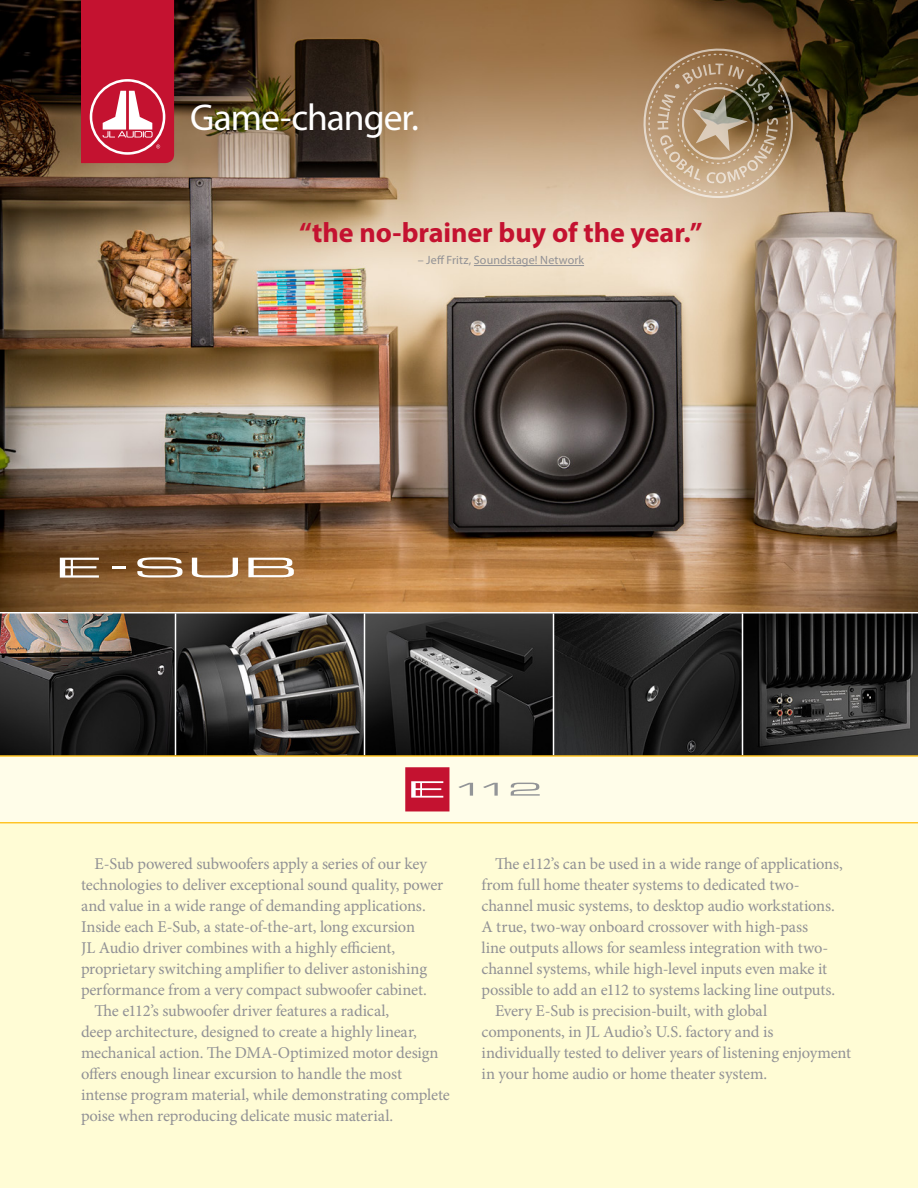
<style>
.page{position:relative;width:918px;height:1188px;background:#fff}
.page>*{position:absolute;margin:0;border:0;box-sizing:border-box;transform-origin:0 0}
.t1{font:37.5px "Myriad Pro";letter-spacing:-.025em;color:#fff}
.t2{font:700 28.05px "Myriad Pro";letter-spacing:-.005em;color:#c41230}
.body{font:16.5px/21px "Minion Pro";letter-spacing:-.01em;color:#919195}
.t3{font:12px "Myriad Pro";letter-spacing:.01em;color:#919195}
</style>
<div class="page">
<img style="left:0;top:0;width:918px;height:612px">
<svg style="left:0;top:614px;width:175px;height:141px;background:#383634"></svg>
<svg style="left:176px;top:614px;width:188px;height:141px;background:#45413d"></svg>
<svg style="left:365px;top:614px;width:188px;height:141px;background:#282828"></svg>
<svg style="left:554px;top:614px;width:188px;height:141px;background:#242424"></svg>
<svg style="left:743px;top:614px;width:175px;height:141px;background:#252525"></svg>
<div style="left:0;top:824px;width:918px;height:364px;background:#fffcd5"></div>
<div style="left:0;top:756px;width:918px;height:68px;background:#fffde9"></div>
<hr style="left:0;top:822px;width:918px;height:2px;background:#ffc425">
<hr style="left:0;top:755px;width:918px;height:2px;background:#ffc425">
<svg style="left:405px;top:767px;width:44px;height:44px;background:#cb314b"></svg>
<svg style="left:458px;top:783px;width:15px;height:13px"></svg>
<svg style="left:483px;top:783px;width:15px;height:13px"></svg>
<svg style="left:511px;top:783px;width:29px;height:13px"></svg>
<svg style="left:137px;top:557px;width:45px;height:21px"></svg>
<svg style="left:192px;top:558px;width:46px;height:20px"></svg>
<svg style="left:248px;top:558px;width:46px;height:19px"></svg>
<hr style="left:112px;top:566px;width:14px;height:3px;background:#fff">
<svg style="left:60px;top:558px;width:39px;height:20px"></svg>
<hr style="left:474px;top:265px;width:110px;height:1px;background:#919195">
<svg style="left:636px;top:41px;width:164px;height:164px;background:#a38868"></svg>
<svg style="left:81px;top:0;width:93px;height:163px;background:#ca2b46"></svg>
<p class="t1" style="left:190px;top:94px;width:230px">Game-changer.</p>
<p class="t2" style="left:299px;top:214px;width:405px">“the no-brainer buy of the year.”</p>
<p class="t3" style="left:418px;top:253px;width:168px">– Jeff Fritz, Soundstage! Network</p>
<p class="body" style="left:81px;top:854px;width:364px;text-indent:14px">E-Sub powered subwoofers apply a series of our key technologies to deliver exceptional sound quality, power and value in a wide range of demanding applications.<br>Inside each E-Sub, a state-of-the-art, long excursion<br>JL Audio driver combines with a highly efficient, proprietary switching amplifier to deliver astonishing performance from a very compact subwoofer cabinet.</p>
<p class="body" style="left:81px;top:1001px;width:370px;text-indent:14px">The e112’s subwoofer driver features a radical,<br>deep architecture, designed to create a highly linear, mechanical action. The DMA-Optimized motor design offers enough linear excursion to handle the most intense program material, while demonstrating complete poise when reproducing delicate music material.</p>
<p class="body" style="left:482px;top:854px;width:363px;text-indent:14px">The e112’s can be used in a wide range of applications, from full home theater systems to dedicated two&shy;channel music systems, to desktop audio workstations.<br>A true, two-way onboard crossover with high-pass<br>line outputs allows for seamless integration with two&shy;channel systems, while high-level inputs even make it possible to add an e112 to systems lacking line outputs.</p>
<p class="body" style="left:482px;top:1001px;width:371px;text-indent:14px">Every E-Sub is precision-built, with global components, in JL Audio’s U.S. factory and is individually tested to deliver years of listening enjoyment in your home audio or home theater system.</p>
</div>
